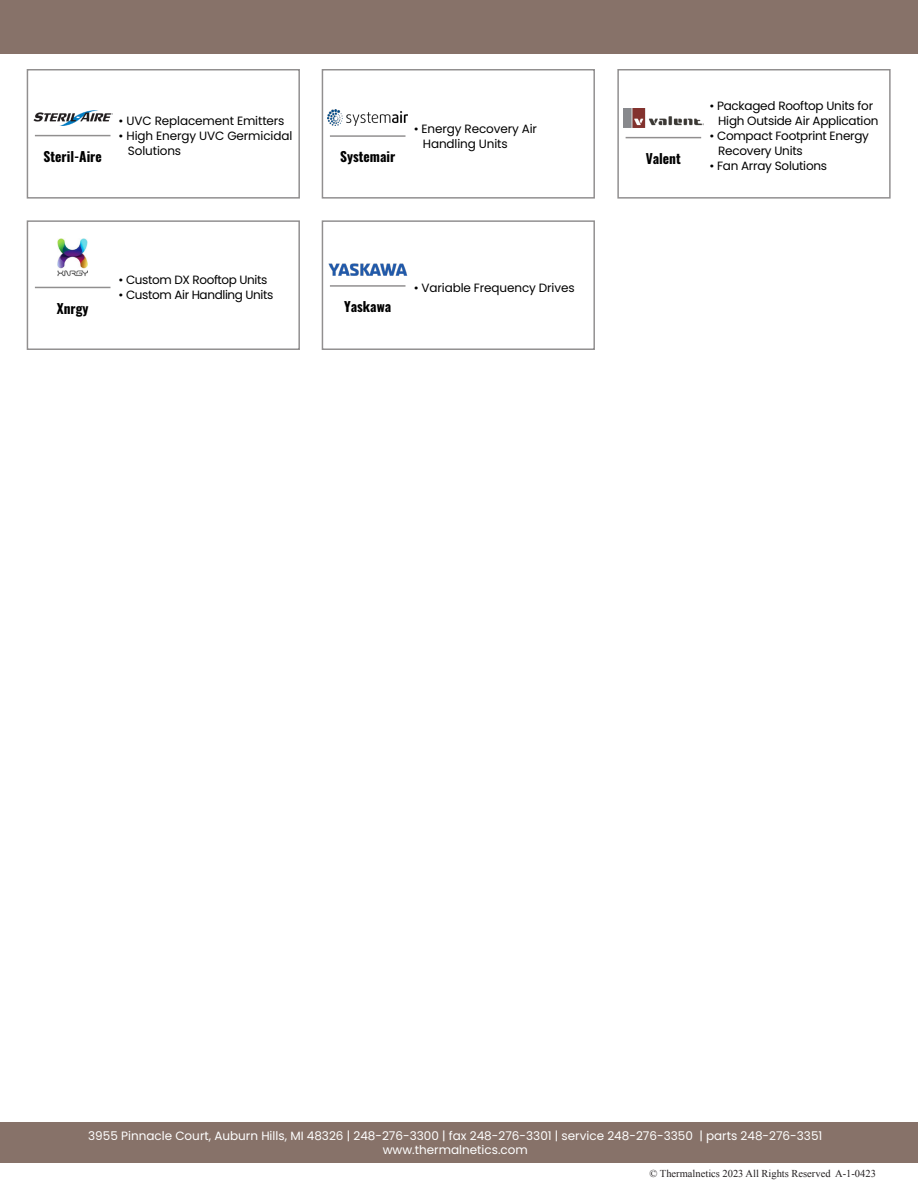
<style>
.page{position:relative;width:918px;height:1188px;background:#fff}
.page>*{position:absolute;margin:0;border:0;box-sizing:border-box;transform-origin:0 0}
.t1{font:700 13.5px "Oswald";color:#000}
.t2{font:12px "Poppins";letter-spacing:-.02em;color:#000}
.t3{font:12px "Poppins";color:#fff}
.t4{font:10.5px "Times New Roman";color:#231f20}
</style>
<div class="page">
<div style="left:0;top:0;width:918px;height:54px;background:#877269"></div>
<svg style="left:321px;top:69px;width:274px;height:130px"></svg>
<img style="left:328px;top:110px;width:80px;height:16px">
<hr style="left:330px;top:135px;width:76px;height:2px;background:#231f20">
<svg style="left:26px;top:69px;width:274px;height:130px"></svg>
<img style="left:33px;top:110px;width:79px;height:15px">
<hr style="left:35px;top:135px;width:76px;height:1px;background:#231f20">
<svg style="left:617px;top:69px;width:274px;height:130px"></svg>
<img style="left:624px;top:108px;width:79px;height:19px">
<hr style="left:626px;top:137px;width:75px;height:1px;background:#231f20">
<svg style="left:26px;top:220px;width:274px;height:130px"></svg>
<hr style="left:35px;top:287px;width:76px;height:1px;background:#231f20">
<img style="left:58px;top:238px;width:30px;height:39px">
<svg style="left:321px;top:220px;width:274px;height:130px"></svg>
<img style="left:328px;top:263px;width:79px;height:13px">
<hr style="left:330px;top:285px;width:76px;height:2px;background:#231f20">
<div style="left:0;top:1122px;width:918px;height:41px;background:#877269"></div>
<p class="t1" style="left:44px;top:149px;width:60px">Steril-Aire</p>
<p class="t2" style="left:119px;top:114px;width:167px">• UVC Replacement Emitters</p>
<p class="t2" style="left:119px;top:129px;width:175px">• High Energy UVC Germicidal</p>
<p class="t2" style="left:128px;top:144px;width:55px">Solutions</p>
<p class="t1" style="left:57px;top:301px;width:33px">Xnrgy</p>
<p class="t2" style="left:119px;top:273px;width:150px">• Custom DX Rooftop Units</p>
<p class="t2" style="left:119px;top:288px;width:156px">• Custom Air Handling Units</p>
<p class="t1" style="left:340px;top:150px;width:57px">Systemair</p>
<p class="t2" style="left:414px;top:122px;width:125px">• Energy Recovery Air</p>
<p class="t2" style="left:423px;top:137px;width:86px">Handling Units</p>
<p class="t1" style="left:344px;top:300px;width:48px">Yaskawa</p>
<p class="t2" style="left:414px;top:281px;width:162px">• Variable Frequency Drives</p>
<p class="t1" style="left:646px;top:151px;width:37px">Valent</p>
<p class="t2" style="left:709px;top:99px;width:165px">• Packaged Rooftop Units for</p>
<p class="t2" style="left:718px;top:114px;width:162px">High Outside Air Application</p>
<p class="t2" style="left:709px;top:129px;width:161px">• Compact Footprint Energy</p>
<p class="t2" style="left:718px;top:144px;width:86px">Recovery Units</p>
<p class="t2" style="left:709px;top:159px;width:119px">• Fan Array Solutions</p>
<p class="t3" style="left:88px;top:1129px;width:736px">3955 Pinnacle Court, Auburn Hills, MI 48326 | 248-276-3300 | fax 248-276-3301 | service 248-276-3350 | parts 248-276-3351</p>
<p class="t3" style="left:383px;top:1143px;width:147px">www.thermalnetics.com</p>
<p class="t4" style="left:650px;top:1167px;width:228px">© Thermalnetics 2023 All Rights Reserved A-1-0423</p>
</div>
